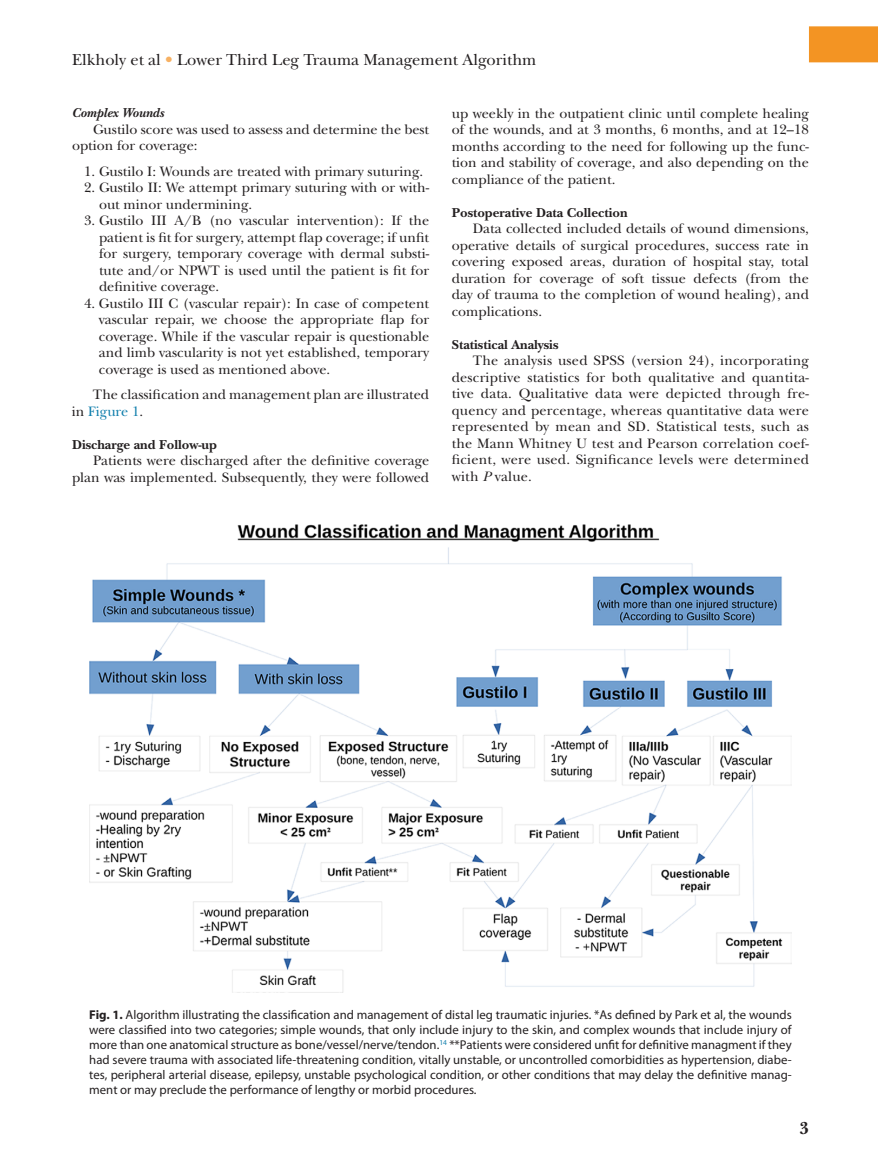
<style>
.page{position:relative;width:878px;height:1175px;background:#fff}
.page>*{position:absolute;margin:0;border:0;box-sizing:border-box;transform-origin:0 0}
.t1{font:700 18px "New Baskerville Std";color:#231f20}
.t2{font:16.5px "New Baskerville Std";color:#231f20}
.t3{font:14.25px/16.5px "New Baskerville Std";color:#231f20;text-align:justify}
.t4{font:700 13.5px "New Baskerville Std";color:#231f20}
.t5{font:italic 700 13.5px "New Baskerville Std";color:#231f20}
.t6{font:12.75px/15px "Myriad Pro";color:#231f20;text-align:justify}
.s1{color:#f7b163}
.s2{color:#0f7eac}
.s3{font-style:italic}
.s4{font-weight:700}
</style>
<div class="page">
<div style="left:808px;top:26px;width:70px;height:36px;background:#f39423"></div>
<img style="left:89px;top:524px;width:702px;height:468px">
<p class="t2" style="left:72px;top:50px;width:466px">Elkholy et al <span class="s1">•</span> Lower Third Leg Trauma Management Algorithm</p>
<p class="t5" style="left:72px;top:105px;width:94px">Complex Wounds</p>
<p class="t3" style="left:72px;top:121px;width:358px;text-indent:21px">Gustilo score was used to assess and determine the best option for coverage:</p>
<p class="t3" style="left:84px;top:163px;width:340px">1. Gustilo I: Wounds are treated with primary suturing.</p>
<p class="t3" style="left:99px;top:179px;width:332px;text-indent:-15px">2. Gustilo II: We attempt primary suturing with or with&shy;out minor undermining.</p>
<p class="t3" style="left:99px;top:212px;width:332px;text-indent:-15px">3. Gustilo III A/B (no vascular intervention): If the patient is fit for surgery, attempt flap coverage; if unfit for surgery, temporary coverage with dermal substi&shy;tute and/or NPWT is used until the patient is fit for definitive coverage.</p>
<p class="t3" style="left:99px;top:295px;width:332px;text-indent:-15px">4. Gustilo III C (vascular repair): In case of competent vascular repair, we choose the appropriate flap for coverage. While if the vascular repair is questionable and limb vascularity is not yet established, temporary coverage is used as mentioned above.</p>
<p class="t3" style="left:72px;top:386px;width:358px;text-indent:21px">The classification and management plan are illustrated in <span class="s2">Figure 1</span>.</p>
<p class="t4" style="left:72px;top:436px;width:146px">Discharge and Follow-up</p>
<p class="t3" style="left:72px;top:452px;width:359px;text-align:right">Patients were discharged after the definitive coverage plan was implemented. Subsequently, they were followed</p>
<p class="t3" style="left:452px;top:105px;width:359px">up weekly in the outpatient clinic until complete healing of the wounds, and at 3 months, 6 months, and at 12–18 months according to the need for following up the func&shy;tion and stability of coverage, and also depending on the compliance of the patient.</p>
<p class="t4" style="left:452px;top:204px;width:177px">Postoperative Data Collection</p>
<p class="t3" style="left:451px;top:220px;width:359px;text-indent:21px">Data collected included details of wound dimensions, operative details of surgical procedures, success rate in covering exposed areas, duration of hospital stay, total duration for coverage of soft tissue defects (from the day of trauma to the completion of wound healing), and complications.</p>
<p class="t4" style="left:452px;top:336px;width:108px">Statistical Analysis</p>
<p class="t3" style="left:451px;top:352px;width:359px;text-indent:21px">The analysis used SPSS (version 24), incorporating descriptive statistics for both qualitative and quantita&shy;tive data. Qualitative data were depicted through fre&shy;quency and percentage, whereas quantitative data were represented by mean and SD. Statistical tests, such as the Mann Whitney U test and Pearson correlation coef&shy;ficient, were used. Significance levels were determined with <span class="s3">P</span> value.</p>
<p class="t6" style="left:89px;top:1007px;width:704px"><span class="s4">Fig. 1.</span> Algorithm illustrating the classification and management of distal leg traumatic injuries. *As defined by Park et al, the wounds were classified into two categories; simple wounds, that only include injury to the skin, and complex wounds that include injury of more than one anatomical structure as bone/vessel/nerve/tendon.<sup>14</sup> **Patients were considered unfit for definitive managment if they had severe trauma with associated life-threatening condition, vitally unstable, or uncontrolled comorbidities as hypertension, diabe&shy;tes, peripheral arterial disease, epilepsy, unstable psychological condition, or other conditions that may delay the definitive manag&shy;ment or may preclude the performance of lengthy or morbid procedures.</p>
<p class="t1" style="left:799px;top:1118px;width:11px">3</p>
</div>
